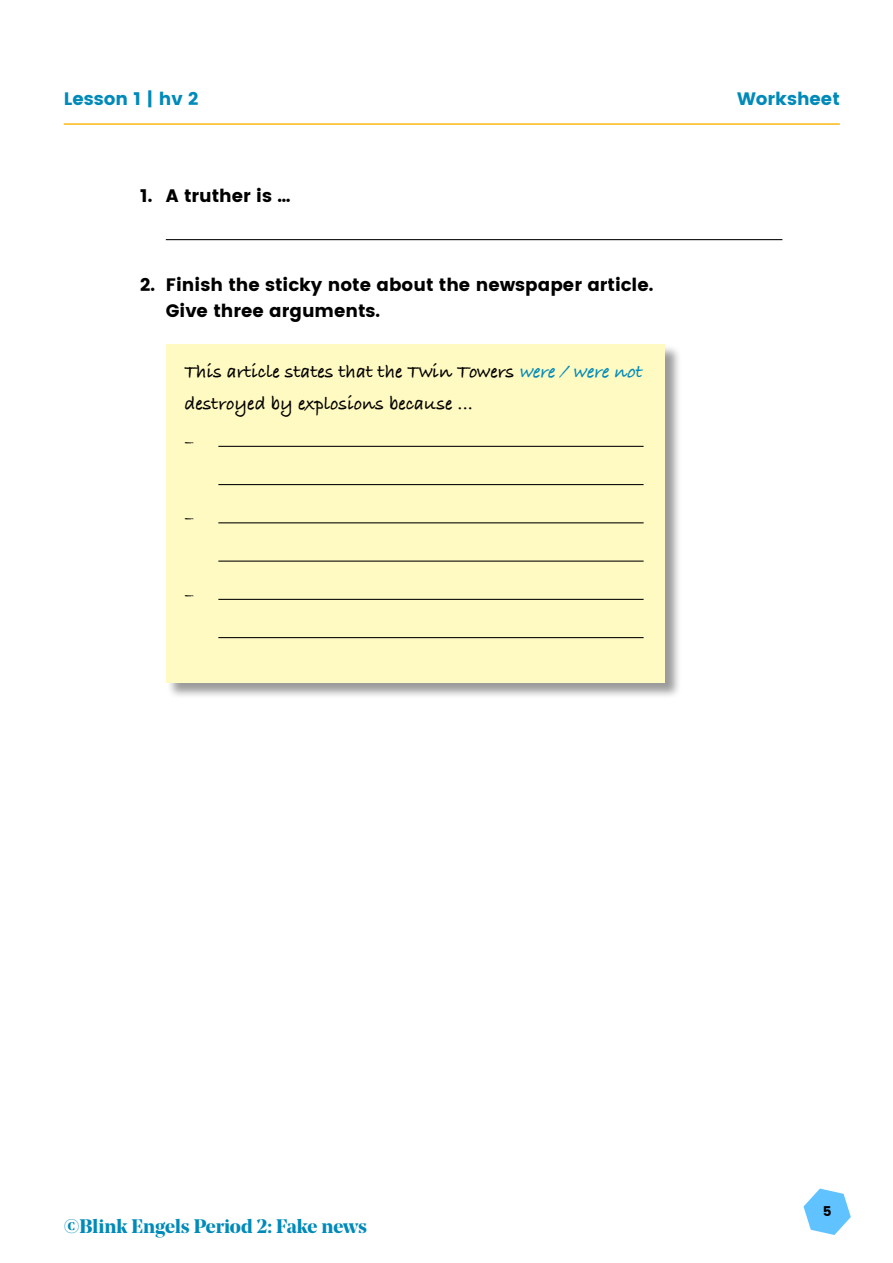
<style>
.page{position:relative;width:893px;height:1263px;background:#fff}
.page>*{position:absolute;margin:0;border:0;box-sizing:border-box;transform-origin:0 0}
.t1{font:700 19.5px/32px "Bradley Hand ITCTT";color:#000}
.t2{font:700 19.5px "Noe Display";letter-spacing:-.005em;color:#008ab9}
.t3{font:18px/25.5px "Poppins";color:#000}
.t4{font:18px "Poppins";color:#008ab9}
.t5{font:13.5px "Poppins";color:#000}
.s1{font-style:italic;color:#008ab9}
</style>
<div class="page">
<hr style="left:64px;top:123px;width:776px;height:2px;background:#fdb913">
<svg style="left:803px;top:1188px;width:48px;height:47px"></svg>
<hr style="left:166px;top:239px;width:616px;height:1px;background:#000">
<div style="left:166px;top:344px;width:515px;height:355px;background:#000;opacity:.4"></div>
<div style="left:166px;top:344px;width:499px;height:339px;background:#fffac2"></div>
<hr style="left:218px;top:446px;width:426px;height:1px;background:#000">
<hr style="left:218px;top:484px;width:426px;height:1px;background:#000">
<hr style="left:218px;top:522px;width:426px;height:1px;background:#000">
<hr style="left:218px;top:561px;width:426px;height:1px;background:#000">
<hr style="left:218px;top:599px;width:426px;height:1px;background:#000">
<hr style="left:218px;top:637px;width:426px;height:1px;background:#000">
<p class="t4" style="left:64px;top:88px;width:136px">Lesson 1 | hv 2</p>
<p class="t4" style="left:737px;top:88px;width:104px">Worksheet</p>
<p class="t3" style="left:140px;top:183px;width:152px">1. A truther is …</p>
<p class="t3" style="left:166px;top:272px;width:489px;text-indent:-26px">2. Finish the sticky note about the newspaper article.<br>Give three arguments.</p>
<p class="t1" style="left:184px;top:354px;width:464px">This article states that the Twin Towers <span class="s1">were/werenot </span>destroyed by explosions because ...</p>
<p class="t1" style="left:184px;top:425px;width:11px">–</p>
<p class="t1" style="left:184px;top:501px;width:11px">–</p>
<p class="t1" style="left:184px;top:578px;width:11px">–</p>
<p class="t2" style="left:64px;top:1214px;width:305px">©Blink Engels Period 2: Fake news</p>
<p class="t5" style="left:823px;top:1204px;width:10px">5</p>
</div>
